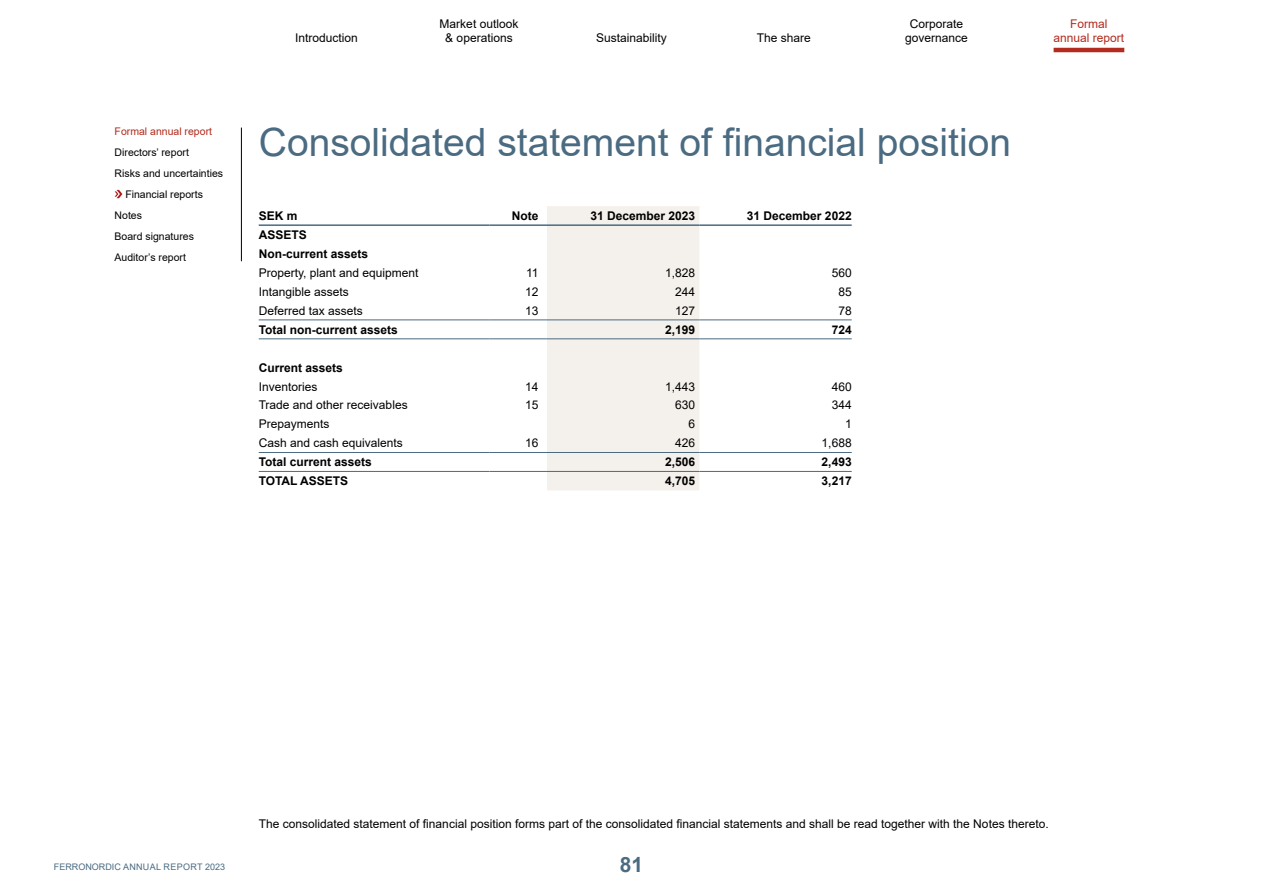
<style>
.page{position:relative;width:1263px;height:893px;background:#fff}
.page>*{position:absolute;margin:0;border:0;box-sizing:border-box;transform-origin:0 0}
.t1{font:39px "Arial";color:#4a6b81}
.t2{font:700 21px "Arial";color:#4a6b81}
.t3{font:12px/14.4px "Arial";color:#000;text-align:center}
.t4{font:700 12px/18.9px "Arial";color:#000}
.t5{font:12px "Arial";color:#b22b1e}
.t6{font:10.5px "Arial";color:#000}
.t7{font:10.5px "Arial";color:#b22b1e}
.t8{font:9px "Arial";color:#4a6b81}
</style>
<div class="page">
<hr style="left:1053px;top:48px;width:71px;height:4px;background:#b22b1e">
<div style="left:547px;top:206px;width:152px;height:284px;background:#f4f0eb"></div>
<hr style="left:259px;top:224px;width:230px;height:2px;background:#4a6b81">
<hr style="left:489px;top:224px;width:58px;height:2px;background:#4a6b81">
<hr style="left:547px;top:224px;width:152px;height:2px;background:#4a6b81">
<hr style="left:699px;top:224px;width:153px;height:2px;background:#4a6b81">
<hr style="left:259px;top:319px;width:230px;height:1px;background:#4a6b81">
<hr style="left:489px;top:319px;width:58px;height:1px;background:#4a6b81">
<hr style="left:547px;top:319px;width:152px;height:1px;background:#4a6b81">
<hr style="left:699px;top:319px;width:153px;height:1px;background:#4a6b81">
<hr style="left:259px;top:338px;width:230px;height:1px;background:#4a6b81">
<hr style="left:489px;top:338px;width:58px;height:1px;background:#4a6b81">
<hr style="left:547px;top:338px;width:152px;height:1px;background:#4a6b81">
<hr style="left:699px;top:338px;width:153px;height:1px;background:#4a6b81">
<hr style="left:259px;top:452px;width:230px;height:1px;background:#4a6b81">
<hr style="left:489px;top:452px;width:58px;height:1px;background:#4a6b81">
<hr style="left:547px;top:452px;width:152px;height:1px;background:#4a6b81">
<hr style="left:699px;top:452px;width:153px;height:1px;background:#4a6b81">
<hr style="left:259px;top:471px;width:230px;height:1px;background:#4a6b81">
<hr style="left:489px;top:471px;width:58px;height:1px;background:#4a6b81">
<hr style="left:547px;top:471px;width:152px;height:1px;background:#4a6b81">
<hr style="left:699px;top:471px;width:153px;height:1px;background:#4a6b81">
<svg style="left:115px;top:190px;width:7px;height:8px"></svg>
<hr style="left:241px;top:128px;width:1px;height:133px;background:#000">
<p class="t7" style="left:115px;top:124px;width:99px">Formal annual report</p>
<p class="t6" style="left:115px;top:145px;width:76px">Directors’ report</p>
<p class="t6" style="left:115px;top:166px;width:110px">Risks and uncertainties</p>
<p class="t6" style="left:125px;top:187px;width:79px">Financial reports</p>
<p class="t6" style="left:115px;top:208px;width:29px">Notes</p>
<p class="t6" style="left:115px;top:229px;width:81px">Board signatures</p>
<p class="t6" style="left:115px;top:250px;width:73px">Auditor’s report</p>
<p class="t3" style="left:905px;top:17px;width:64px">Corporate governance</p>
<p class="t5" style="left:1070px;top:16px;width:39px">Formal</p>
<p class="t3" style="left:440px;top:17px;width:80px">Market outlook &amp; operations</p>
<p class="t3" style="left:295px;top:31px;width:64px">Introduction</p>
<p class="t3" style="left:596px;top:31px;width:72px">Sustainability</p>
<p class="t3" style="left:757px;top:31px;width:56px">The share</p>
<p class="t5" style="left:1053px;top:30px;width:72px">annual report</p>
<h1 class="t1" style="left:259px;top:115px;width:754px">Consolidated statement of financial position</h1>
<p class="t4" style="left:259px;top:207px;width:40px">SEK m</p>
<p class="t4" style="left:512px;top:207px;width:28px">Note</p>
<p class="t4" style="left:590px;top:207px;width:106px">31 December 2023</p>
<p class="t4" style="left:747px;top:207px;width:106px">31 December 2022</p>
<p class="t4" style="left:259px;top:225px;width:111px">ASSETS<br>Non-current assets</p>
<p class="t3" style="left:259px;top:265px;width:161px">Property, plant and equipment</p>
<p class="t3" style="left:526px;top:265px;width:14px">11</p>
<p class="t3" style="left:665px;top:265px;width:32px">1,828</p>
<p class="t3" style="left:832px;top:265px;width:22px">560</p>
<p class="t3" style="left:259px;top:284px;width:92px">Intangible assets</p>
<p class="t3" style="left:525px;top:284px;width:15px">12</p>
<p class="t3" style="left:675px;top:284px;width:22px">244</p>
<p class="t3" style="left:838px;top:284px;width:15px">85</p>
<p class="t3" style="left:259px;top:303px;width:106px">Deferred tax assets</p>
<p class="t3" style="left:525px;top:303px;width:15px">13</p>
<p class="t3" style="left:675px;top:303px;width:22px">127</p>
<p class="t3" style="left:838px;top:303px;width:15px">78</p>
<p class="t4" style="left:259px;top:320px;width:141px">Total non-current assets</p>
<p class="t4" style="left:665px;top:320px;width:32px">2,199</p>
<p class="t4" style="left:832px;top:320px;width:22px">724</p>
<p class="t4" style="left:259px;top:358px;width:86px">Current assets</p>
<p class="t3" style="left:259px;top:379px;width:60px">Inventories</p>
<p class="t3" style="left:525px;top:379px;width:15px">14</p>
<p class="t3" style="left:665px;top:379px;width:32px">1,443</p>
<p class="t3" style="left:832px;top:379px;width:22px">460</p>
<p class="t3" style="left:259px;top:398px;width:150px">Trade and other receivables</p>
<p class="t3" style="left:525px;top:398px;width:15px">15</p>
<p class="t3" style="left:675px;top:398px;width:22px">630</p>
<p class="t3" style="left:832px;top:398px;width:22px">344</p>
<p class="t3" style="left:259px;top:417px;width:72px">Prepayments</p>
<p class="t3" style="left:688px;top:417px;width:8px">6</p>
<p class="t3" style="left:845px;top:417px;width:8px">1</p>
<p class="t3" style="left:259px;top:436px;width:146px">Cash and cash equivalents</p>
<p class="t3" style="left:525px;top:436px;width:15px">16</p>
<p class="t3" style="left:675px;top:436px;width:22px">426</p>
<p class="t3" style="left:822px;top:436px;width:32px">1,688</p>
<p class="t4" style="left:259px;top:453px;width:115px">Total current assets</p>
<p class="t4" style="left:665px;top:453px;width:32px">2,506</p>
<p class="t4" style="left:822px;top:453px;width:32px">2,493</p>
<p class="t4" style="left:259px;top:472px;width:91px">TOTAL ASSETS</p>
<p class="t4" style="left:665px;top:472px;width:32px">4,705</p>
<p class="t4" style="left:822px;top:472px;width:32px">3,217</p>
<p class="t3" style="left:259px;top:817px;width:791px">The consolidated statement of financial position forms part of the consolidated financial statements and shall be read together with the Notes thereto.</p>
<p class="t8" style="left:54px;top:860px;width:173px">FERRONORDIC ANNUAL REPORT 2023</p>
<h2 class="t2" style="left:620px;top:849px;width:25px">81</h2>
</div>
